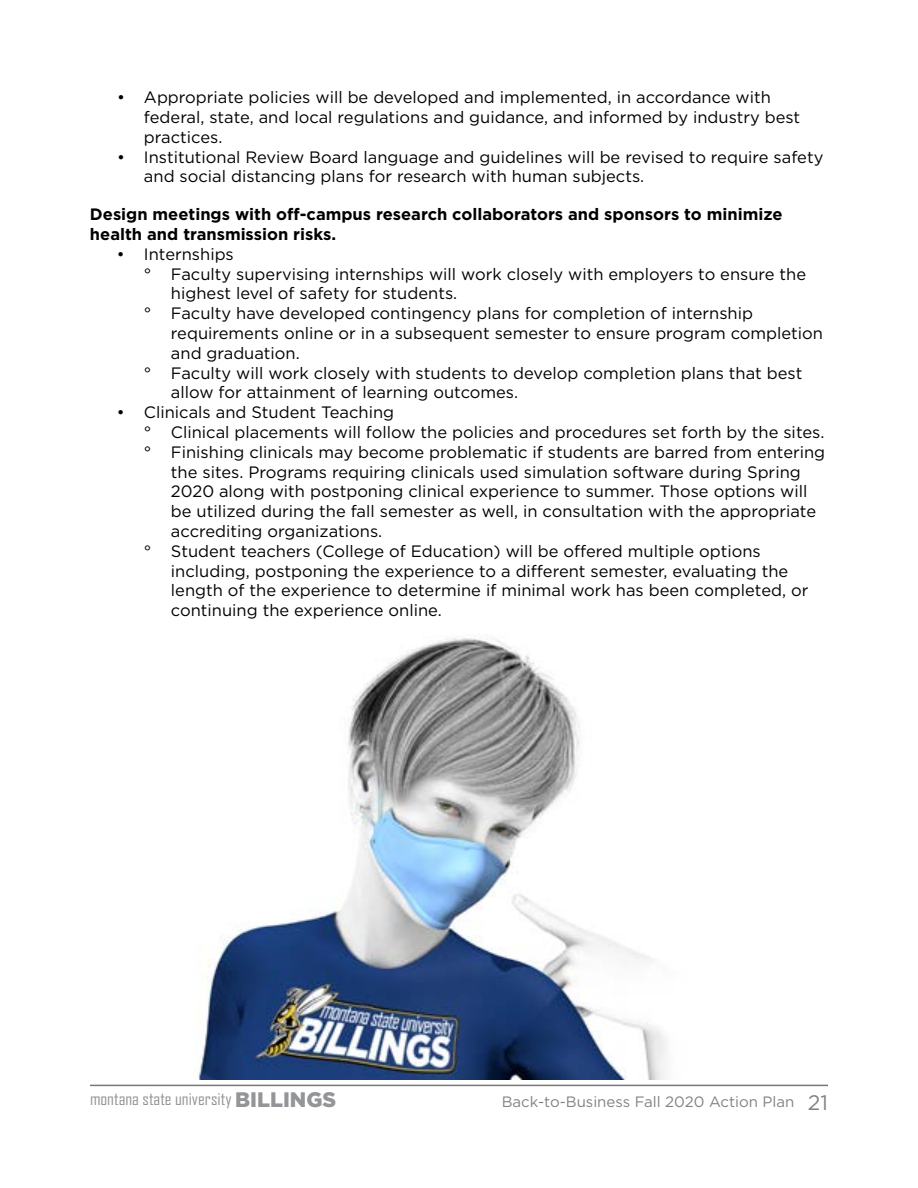
<style>
.page{position:relative;width:918px;height:1188px;background:#fff}
.page>*{position:absolute;margin:0;border:0;box-sizing:border-box;transform-origin:0 0}
.t1{font:18px "Agency FB";color:#939598}
.t2{font:16.5px/19.8px "Gotham";color:#000}
.t3{font:700 16.5px/19.8px "Gotham";color:#000}
.t4{font:15px "Gotham";color:#808285}
.s1{font-family:"Gotham";font-weight:900;font-size:21px}
.s2{font-size:21px}
</style>
<div class="page">
<hr style="left:90px;top:1085px;width:738px;height:1px;background:#757779">
<img style="left:195px;top:637px;width:472px;height:443px">
<p class="t2" style="left:144px;top:87px;width:658px;text-indent:-27px">• Appropriate policies will be developed and implemented, in accordance with federal, state, and local regulations and guidance, and informed by industry best practices.</p>
<p class="t2" style="left:144px;top:147px;width:681px;text-indent:-27px">• Institutional Review Board language and guidelines will be revised to require safety and social distancing plans for research with human subjects.</p>
<p class="t3" style="left:90px;top:204px;width:694px">Design meetings with off-campus research collaborators and sponsors to minimize health and transmission risks.</p>
<p class="t2" style="left:117px;top:244px;width:118px">• Internships</p>
<p class="t2" style="left:144px;top:264px;width:664px">° Faculty supervising internships will work closely with employers to ensure the</p>
<p class="t2" style="left:171px;top:283px;width:288px">highest level of safety for students.</p>
<p class="t2" style="left:144px;top:303px;width:611px">° Faculty have developed contingency plans for completion of internship</p>
<p class="t2" style="left:171px;top:323px;width:654px">requirements online or in a subsequent semester to ensure program completion</p>
<p class="t2" style="left:171px;top:343px;width:130px">and graduation.</p>
<p class="t2" style="left:144px;top:363px;width:660px">° Faculty will work closely with students to develop completion plans that best</p>
<p class="t2" style="left:171px;top:382px;width:349px">allow for attainment of learning outcomes.</p>
<p class="t2" style="left:117px;top:402px;width:279px">• Clinicals and Student Teaching</p>
<p class="t2" style="left:144px;top:422px;width:682px">° Clinical placements will follow the policies and procedures set forth by the sites.</p>
<p class="t2" style="left:144px;top:442px;width:683px">° Finishing clinicals may become problematic if students are barred from entering</p>
<p class="t2" style="left:171px;top:462px;width:631px">the sites. Programs requiring clinicals used simulation software during Spring</p>
<p class="t2" style="left:171px;top:481px;width:638px">2020 along with postponing clinical experience to summer. Those options will</p>
<p class="t2" style="left:171px;top:501px;width:647px">be utilized during the fall semester as well, in consultation with the appropriate</p>
<p class="t2" style="left:171px;top:521px;width:213px">accrediting organizations.</p>
<p class="t2" style="left:144px;top:541px;width:618px">° Student teachers (College of Education) will be offered multiple options</p>
<p class="t2" style="left:171px;top:561px;width:619px">including, postponing the experience to a different semester, evaluating the</p>
<p class="t2" style="left:171px;top:580px;width:639px">length of the experience to determine if minimal work has been completed, or</p>
<p class="t2" style="left:171px;top:600px;width:272px">continuing the experience online.</p>
<p class="t1" style="left:90px;top:1088px;width:248px">montana state university <span class="s1">BILLINGS</span></p>
<p class="t4" style="left:502px;top:1092px;width:328px">Back-to-Business Fall 2020 Action Plan <span class="s2">21</span></p>
</div>
